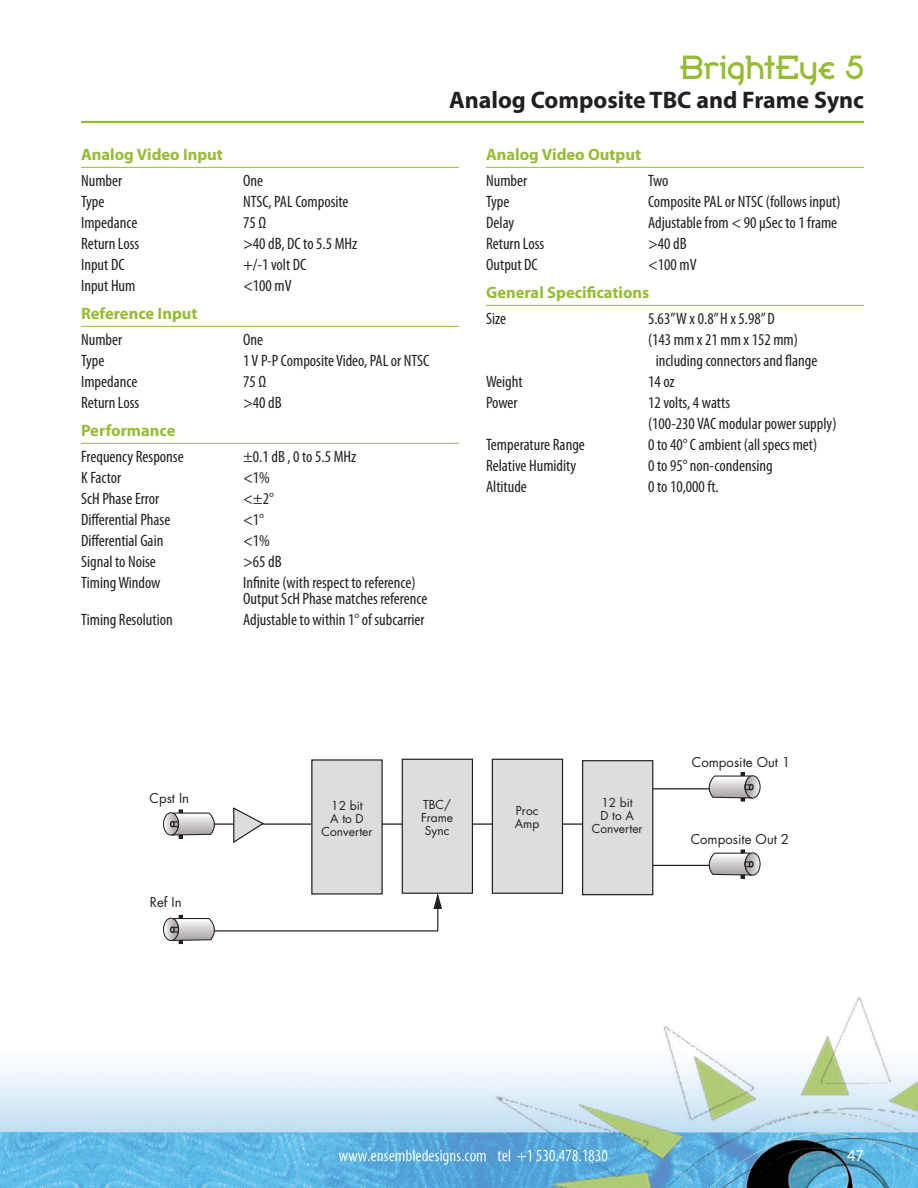
<style>
.page{position:relative;width:918px;height:1188px;background:#fff}
.page>*{position:absolute;margin:0;border:0;box-sizing:border-box;transform-origin:0 0}
._2013_Product_Number{font:33px "Broadband ICG";letter-spacing:-.005em;color:#96bc33}
._2013_Product_Descri{font:700 24px "Myriad";color:#231f20}
._2013_Specs-Tab_List{font:condensed 16.5px/16.5px "Myriad Pro";color:#231f20}
._2013_Spec_Head{font:700 16.5px "Myriad";color:#96bc33}
.t1{font:16.5px "Myriad";color:#fff}
.t2{font:13.2px "Futura";color:#231f20}
.t3{font:12px/13.2px "Futura";color:#231f20;text-align:center}
</style>
<div class="page">
<img style="left:0;top:810px;width:918px;height:378px">
<hr style="left:81px;top:121px;width:783px;height:2px;background:#96bc33">
<hr style="left:81px;top:167px;width:378px;height:1px;background:#96bc33">
<hr style="left:81px;top:326px;width:378px;height:1px;background:#96bc33">
<hr style="left:81px;top:443px;width:378px;height:1px;background:#96bc33">
<hr style="left:486px;top:167px;width:378px;height:1px;background:#96bc33">
<hr style="left:486px;top:305px;width:378px;height:1px;background:#96bc33">
<hr style="left:187px;top:823px;width:406px;height:2px;background:#231f20">
<svg style="left:232px;top:807px;width:33px;height:37px"></svg>
<div style="left:312px;top:760px;width:70px;height:134px;background:#dcdddf"></div>
<div style="left:311px;top:759px;width:72px;height:136px;border:1px solid #231f20"></div>
<div style="left:402px;top:759px;width:70px;height:134px;background:#dcdddf"></div>
<div style="left:402px;top:759px;width:71px;height:135px;border:1px solid #231f20"></div>
<div style="left:492px;top:759px;width:71px;height:134px;background:#dcdddf"></div>
<div style="left:492px;top:759px;width:71px;height:135px;border:1px solid #231f20"></div>
<hr style="left:647px;top:788px;width:79px;height:1px;background:#231f20">
<hr style="left:647px;top:865px;width:79px;height:1px;background:#231f20">
<div style="left:179px;top:809px;width:4px;height:30px;border:1px solid #231f20"></div>
<div style="left:163px;top:812px;width:16px;height:24px;border:1px solid #231f20;border-radius:50%"></div>
<svg style="left:164px;top:812px;width:56px;height:24px"></svg>
<div style="left:741px;top:772px;width:4px;height:30px;border:1px solid #231f20"></div>
<div style="left:745px;top:775px;width:16px;height:24px;border:1px solid #231f20;border-radius:50%"></div>
<svg style="left:704px;top:775px;width:56px;height:24px"></svg>
<div style="left:741px;top:850px;width:4px;height:29px;border:1px solid #231f20"></div>
<div style="left:745px;top:852px;width:16px;height:24px;border:1px solid #231f20;border-radius:50%"></div>
<svg style="left:704px;top:852px;width:56px;height:24px"></svg>
<div style="left:179px;top:915px;width:4px;height:29px;border:1px solid #231f20"></div>
<div style="left:163px;top:918px;width:16px;height:23px;border:1px solid #231f20;border-radius:50%"></div>
<svg style="left:164px;top:891px;width:279px;height:51px"></svg>
<div style="left:583px;top:761px;width:70px;height:134px;background:#dcdddf"></div>
<div style="left:582px;top:760px;width:71px;height:135px;border:1px solid #231f20"></div>
<p class="_2013_Spec_Head" style="left:81px;top:146px;width:143px">Analog Video Input</p>
<p class="_2013_Specs-Tab_List" style="left:81px;top:172px;width:43px">Number</p>
<p class="_2013_Specs-Tab_List" style="left:243px;top:172px;width:22px">One</p>
<p class="_2013_Specs-Tab_List" style="left:81px;top:193px;width:25px">Type</p>
<p class="_2013_Specs-Tab_List" style="left:243px;top:193px;width:107px">NTSC, PAL Composite</p>
<p class="_2013_Specs-Tab_List" style="left:81px;top:214px;width:58px">Impedance</p>
<p class="_2013_Specs-Tab_List" style="left:243px;top:214px;width:25px">75 Ω</p>
<p class="_2013_Specs-Tab_List" style="left:81px;top:235px;width:60px">Return Loss</p>
<p class="_2013_Specs-Tab_List" style="left:243px;top:235px;width:116px">&gt;40 dB, DC to 5.5 MHz</p>
<p class="_2013_Specs-Tab_List" style="left:81px;top:256px;width:45px">Input DC</p>
<p class="_2013_Specs-Tab_List" style="left:243px;top:256px;width:65px">+/-1 volt DC</p>
<p class="_2013_Specs-Tab_List" style="left:81px;top:277px;width:56px">Input Hum</p>
<p class="_2013_Specs-Tab_List" style="left:243px;top:277px;width:50px">&lt;100 mV</p>
<p class="_2013_Spec_Head" style="left:81px;top:305px;width:118px">Reference Input</p>
<p class="_2013_Specs-Tab_List" style="left:81px;top:331px;width:43px">Number</p>
<p class="_2013_Specs-Tab_List" style="left:243px;top:331px;width:22px">One</p>
<p class="_2013_Specs-Tab_List" style="left:81px;top:352px;width:25px">Type</p>
<p class="_2013_Specs-Tab_List" style="left:243px;top:352px;width:188px">1 V P-P Composite Video, PAL or NTSC</p>
<p class="_2013_Specs-Tab_List" style="left:81px;top:373px;width:58px">Impedance</p>
<p class="_2013_Specs-Tab_List" style="left:243px;top:373px;width:25px">75 Ω</p>
<p class="_2013_Specs-Tab_List" style="left:81px;top:394px;width:60px">Return Loss</p>
<p class="_2013_Specs-Tab_List" style="left:243px;top:394px;width:40px">&gt;40 dB</p>
<p class="_2013_Spec_Head" style="left:81px;top:422px;width:96px">Performance</p>
<p class="_2013_Specs-Tab_List" style="left:81px;top:448px;width:104px">Frequency Response</p>
<p class="_2013_Specs-Tab_List" style="left:243px;top:448px;width:115px">±0.1 dB , 0 to 5.5 MHz</p>
<p class="_2013_Specs-Tab_List" style="left:81px;top:469px;width:42px">K Factor</p>
<p class="_2013_Specs-Tab_List" style="left:243px;top:469px;width:28px">&lt;1%</p>
<p class="_2013_Specs-Tab_List" style="left:81px;top:490px;width:80px">ScH Phase Error</p>
<p class="_2013_Specs-Tab_List" style="left:243px;top:490px;width:32px">&lt;±2°</p>
<p class="_2013_Specs-Tab_List" style="left:81px;top:511px;width:91px">Differential Phase</p>
<p class="_2013_Specs-Tab_List" style="left:243px;top:511px;width:22px">&lt;1°</p>
<p class="_2013_Specs-Tab_List" style="left:81px;top:532px;width:84px">Differential Gain</p>
<p class="_2013_Specs-Tab_List" style="left:243px;top:532px;width:28px">&lt;1%</p>
<p class="_2013_Specs-Tab_List" style="left:81px;top:553px;width:76px">Signal to Noise</p>
<p class="_2013_Specs-Tab_List" style="left:243px;top:553px;width:40px">&gt;65 dB</p>
<p class="_2013_Specs-Tab_List" style="left:81px;top:574px;width:81px">Timing Window</p>
<p class="_2013_Specs-Tab_List" style="left:243px;top:574px;width:186px">Infinite (with respect to reference)<br>Output ScH Phase matches reference</p>
<p class="_2013_Specs-Tab_List" style="left:81px;top:611px;width:93px">Timing Resolution</p>
<p class="_2013_Specs-Tab_List" style="left:243px;top:611px;width:183px">Adjustable to within 1° of subcarrier</p>
<p class="_2013_Product_Number" style="left:680px;top:47px;width:186px">BrightEye 5</p>
<p class="_2013_Product_Descri" style="left:449px;top:87px;width:417px">Analog Composite TBC and Frame Sync</p>
<p class="_2013_Spec_Head" style="left:486px;top:146px;width:157px">Analog Video Output</p>
<p class="_2013_Specs-Tab_List" style="left:486px;top:172px;width:43px">Number</p>
<p class="_2013_Specs-Tab_List" style="left:648px;top:172px;width:22px">Two</p>
<p class="_2013_Specs-Tab_List" style="left:486px;top:193px;width:25px">Type</p>
<p class="_2013_Specs-Tab_List" style="left:648px;top:193px;width:194px">Composite PAL or NTSC (follows input)</p>
<p class="_2013_Specs-Tab_List" style="left:486px;top:214px;width:30px">Delay</p>
<p class="_2013_Specs-Tab_List" style="left:648px;top:214px;width:191px">Adjustable from &lt; 90 µSec to 1 frame</p>
<p class="_2013_Specs-Tab_List" style="left:486px;top:235px;width:60px">Return Loss</p>
<p class="_2013_Specs-Tab_List" style="left:648px;top:235px;width:40px">&gt;40 dB</p>
<p class="_2013_Specs-Tab_List" style="left:486px;top:256px;width:53px">Output DC</p>
<p class="_2013_Specs-Tab_List" style="left:648px;top:256px;width:50px">&lt;100 mV</p>
<p class="_2013_Spec_Head" style="left:486px;top:284px;width:165px">General Specifications</p>
<p class="_2013_Specs-Tab_List" style="left:486px;top:310px;width:21px">Size</p>
<p class="_2013_Specs-Tab_List" style="left:648px;top:310px;width:128px">5.63” W x 0.8” H x 5.98” D</p>
<p class="_2013_Specs-Tab_List" style="left:648px;top:331px;width:151px">(143 mm x 21 mm x 152 mm)</p>
<p class="_2013_Specs-Tab_List" style="left:656px;top:352px;width:163px">including connectors and flange</p>
<p class="_2013_Specs-Tab_List" style="left:486px;top:373px;width:38px">Weight</p>
<p class="_2013_Specs-Tab_List" style="left:648px;top:373px;width:28px">14 oz</p>
<p class="_2013_Specs-Tab_List" style="left:486px;top:394px;width:33px">Power</p>
<p class="_2013_Specs-Tab_List" style="left:648px;top:394px;width:84px">12 volts, 4 watts</p>
<p class="_2013_Specs-Tab_List" style="left:648px;top:415px;width:190px">(100-230 VAC modular power supply)</p>
<p class="_2013_Specs-Tab_List" style="left:486px;top:436px;width:100px">Temperature Range</p>
<p class="_2013_Specs-Tab_List" style="left:648px;top:436px;width:171px">0 to 40° C ambient (all specs met)</p>
<p class="_2013_Specs-Tab_List" style="left:486px;top:457px;width:92px">Relative Humidity</p>
<p class="_2013_Specs-Tab_List" style="left:648px;top:457px;width:126px">0 to 95° non-condensing</p>
<p class="_2013_Specs-Tab_List" style="left:486px;top:478px;width:42px">Altitude</p>
<p class="_2013_Specs-Tab_List" style="left:648px;top:478px;width:72px">0 to 10,000 ft.</p>
<p class="t2" style="left:692px;top:753px;width:100px">Composite Out 1</p>
<p class="t2" style="left:150px;top:789px;width:41px">Cpst In</p>
<p class="t2" style="left:150px;top:893px;width:33px">Ref In</p>
<p class="t3" style="left:322px;top:799px;width:52px">12 bit<br>A to D<br>Converter</p>
<p class="t3" style="left:421px;top:798px;width:34px">TBC/<br>Frame<br>Sync</p>
<p class="t3" style="left:515px;top:804px;width:26px;text-align:left">Proc<br>Amp</p>
<p class="t3" style="left:592px;top:796px;width:52px">12 bit<br>D to A<br>Converter</p>
<p class="t2" style="left:691px;top:830px;width:100px">Composite Out 2</p>
<p class="t1" style="left:847px;top:1147px;width:18px">47</p>
</div>
